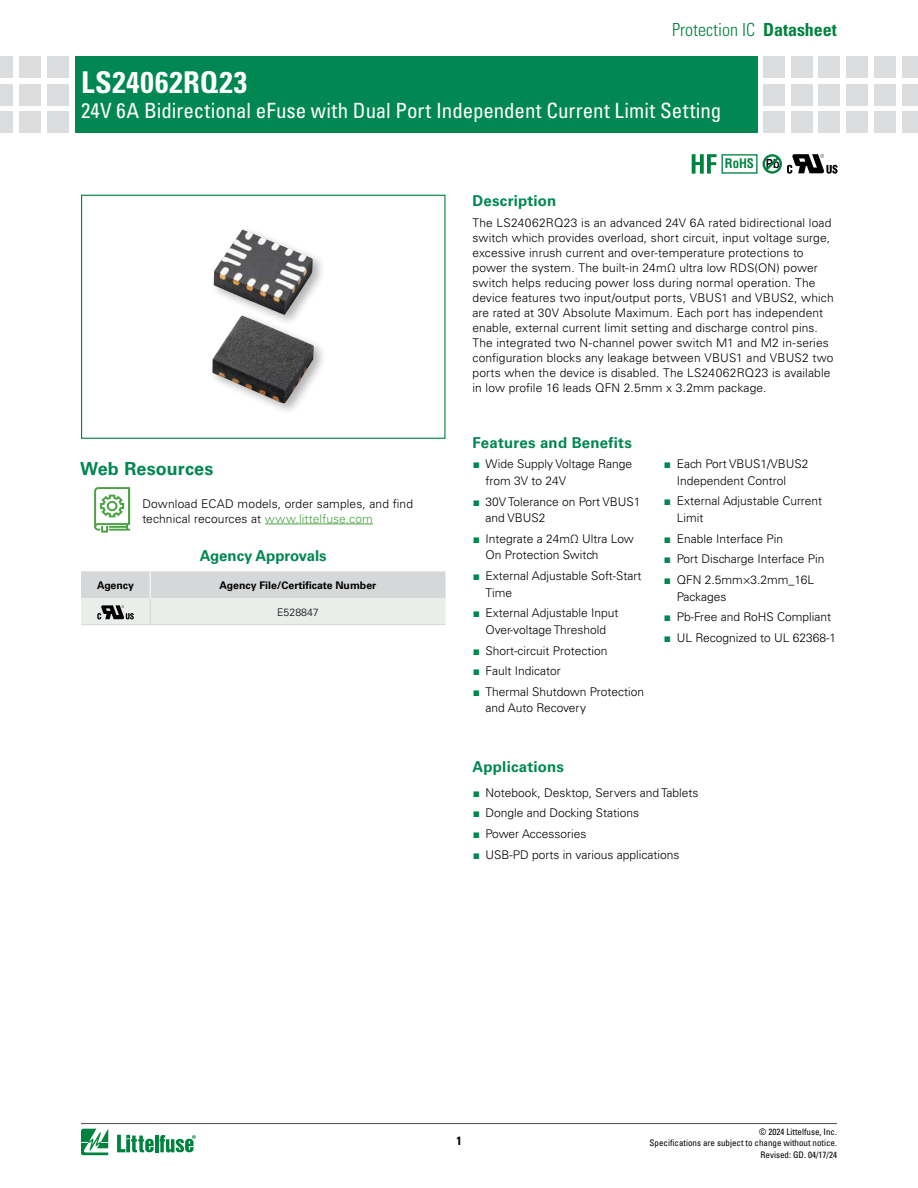
<style>
.page{position:relative;width:918px;height:1188px;background:#fff}
.page>*{position:absolute;margin:0;border:0;box-sizing:border-box;transform-origin:0 0}
.t1{font:700 condensed 30px "Univers LT Std";letter-spacing:.03em;color:#fff}
.t2{font:condensed 21px "Univers LT Std";color:#fff}
.t3{font:300 condensed 18px "Univers LT Std";color:#00823f}
.t4{font:700 18px "Univers LT Std";letter-spacing:.01em;color:#008752}
.t5{font:700 15px "Univers LT Std";letter-spacing:.01em;color:#008752}
.t6{font:700 condensed 12.9px "Helvetica LT Std";color:#00823f}
.t7{font:300 12px/15px "Univers LT Std";color:#000}
.t8{font:700 condensed 12px "Univers LT Std";color:#000}
.t9{font:700 10.5px "Univers LT Std";color:#000}
.t10{font:300 10.5px "Univers LT Std";color:#000}
.t11{font:condensed 9px/10.8px "Univers LT Std";color:#000;text-align:right}
.s1{font-weight:700}
.s2{font-family:"Univers LT Std";font-stretch:expanded;font-size:12.6px;color:#000}
.s3{color:#48a23f}
.s4{font-family:"Arial";font-weight:400;color:#008752}
</style>
<div class="page">
<div style="left:47px;top:56px;width:21px;height:21px;background:#dcddde"></div>
<div style="left:47px;top:84px;width:21px;height:21px;background:#dcddde"></div>
<div style="left:47px;top:112px;width:21px;height:21px;background:#dcddde"></div>
<div style="left:19px;top:56px;width:21px;height:21px;background:#dcddde"></div>
<div style="left:19px;top:84px;width:21px;height:21px;background:#dcddde"></div>
<div style="left:19px;top:112px;width:21px;height:21px;background:#dcddde"></div>
<div style="left:0;top:56px;width:13px;height:21px;background:#dcddde"></div>
<div style="left:0;top:84px;width:13px;height:21px;background:#dcddde"></div>
<div style="left:0;top:112px;width:13px;height:21px;background:#dcddde"></div>
<div style="left:763px;top:56px;width:21px;height:21px;background:#dcddde"></div>
<div style="left:763px;top:84px;width:21px;height:21px;background:#dcddde"></div>
<div style="left:763px;top:112px;width:21px;height:21px;background:#dcddde"></div>
<div style="left:791px;top:56px;width:21px;height:21px;background:#dcddde"></div>
<div style="left:791px;top:84px;width:21px;height:21px;background:#dcddde"></div>
<div style="left:791px;top:112px;width:21px;height:21px;background:#dcddde"></div>
<div style="left:819px;top:56px;width:21px;height:21px;background:#dcddde"></div>
<div style="left:819px;top:84px;width:21px;height:21px;background:#dcddde"></div>
<div style="left:819px;top:112px;width:21px;height:21px;background:#dcddde"></div>
<div style="left:847px;top:56px;width:21px;height:21px;background:#dcddde"></div>
<div style="left:847px;top:84px;width:21px;height:21px;background:#dcddde"></div>
<div style="left:847px;top:112px;width:21px;height:21px;background:#dcddde"></div>
<div style="left:875px;top:56px;width:21px;height:21px;background:#dcddde"></div>
<div style="left:875px;top:84px;width:21px;height:21px;background:#dcddde"></div>
<div style="left:875px;top:112px;width:21px;height:21px;background:#dcddde"></div>
<div style="left:902px;top:56px;width:16px;height:21px;background:#dcddde"></div>
<div style="left:902px;top:84px;width:16px;height:21px;background:#dcddde"></div>
<div style="left:902px;top:112px;width:16px;height:21px;background:#dcddde"></div>
<div style="left:75px;top:56px;width:682px;height:77px;background:#008752"></div>
<hr style="left:81px;top:1123px;width:756px;height:1px;background:#4d4d4f">
<svg style="left:81px;top:1129px;width:27px;height:26px"></svg>
<hr style="left:155px;top:1135px;width:3px;height:17px;background:#00823f">
<svg style="left:160px;top:1135px;width:36px;height:18px"></svg>
<svg style="left:117px;top:1135px;width:37px;height:17px"></svg>
<div style="left:722px;top:154px;width:36px;height:20px;border:1px solid #00823f"></div>
<svg style="left:81px;top:571px;width:365px;height:54px"></svg>
<div style="left:209px;top:226px;width:118px;height:190px;background:#000;opacity:.3"></div>
<img style="left:212px;top:229px;width:102px;height:175px">
<div style="left:81px;top:195px;width:365px;height:244px;border:1px solid #00823f"></div>
<svg style="left:763px;top:154px;width:74px;height:20px"></svg>
<hr style="left:265px;top:524px;width:108px;height:1px;background:#48a23f">
<svg style="left:94px;top:487px;width:36px;height:46px"></svg>
<svg style="left:692px;top:154px;width:25px;height:20px"></svg>
<h3 class="t3" style="left:672px;top:19px;width:166px">Protection IC <span class="s1">Datasheet</span></h3>
<h1 class="t1" style="left:81px;top:64px;width:168px">LS24062RQ23</h1>
<h2 class="t2" style="left:81px;top:97px;width:642px">24V 6A Bidirectional eFuse with Dual Port Independent Current Limit Setting</h2>
<p class="t5" style="left:472px;top:191px;width:85px">Description</p>
<p class="t6" style="left:725px;top:155px;width:56px">RoHS <span class="s2">Pb</span></p>
<p class="t7" style="left:473px;top:215px;width:363px">The LS24062RQ23 is an advanced 24V 6A rated bidirectional load switch which provides overload, short circuit, input voltage surge, excessive inrush current and over-temperature protections to power the system. The built-in 24mΩ ultra low RDS(ON) power switch helps reducing power loss during normal operation. The device features two input/output ports, VBUS1 and VBUS2, which are rated at 30V Absolute Maximum. Each port has independent enable, external current limit setting and discharge control pins.<br>The integrated two N-channel power switch M1 and M2 in-series configuration blocks any leakage between VBUS1 and VBUS2 two ports when the device is disabled. The LS24062RQ23 is available in low profile 16 leads QFN 2.5mm x 3.2mm package.</p>
<h3 class="t4" style="left:80px;top:458px;width:135px">Web Resources</h3>
<p class="t7" style="left:142px;top:496px;width:272px">Download ECAD models, order samples, and find technical recources at <span class="s3">www.littelfuse.com</span></p>
<p class="t5" style="left:200px;top:547px;width:128px">Agency Approvals</p>
<p class="t9" style="left:97px;top:579px;width:38px">Agency</p>
<p class="t9" style="left:220px;top:579px;width:158px">Agency File/Certificate Number</p>
<p class="t10" style="left:277px;top:606px;width:43px">E528847</p>
<p class="t5" style="left:472px;top:434px;width:161px">Features and Benefits</p>
<p class="t7" style="left:486px;top:456px;width:148px;line-height:16.5px;text-indent:-13px"><span class="s4">■</span> Wide Supply Voltage Range from 3V to 24V</p>
<p class="t7" style="left:486px;top:493px;width:157px;line-height:16.5px;text-indent:-13px"><span class="s4">■</span> 30V Tolerance on Port VBUS1 and VBUS2</p>
<p class="t7" style="left:486px;top:530px;width:150px;line-height:16.5px;text-indent:-13px"><span class="s4">■</span> Integrate a 24mΩ Ultra Low<br>On Protection Switch</p>
<p class="t7" style="left:486px;top:568px;width:158px;line-height:16.5px;text-indent:-13px"><span class="s4">■</span> External Adjustable Soft-Start<br>Time</p>
<p class="t7" style="left:473px;top:605px;width:147px;line-height:16.5px;text-align:center"><span class="s4">■</span> External Adjustable Input<br>Over-voltage Threshold</p>
<p class="t7" style="left:473px;top:643px;width:136px"><span class="s4">■</span> Short-circuit Protection</p>
<p class="t7" style="left:473px;top:664px;width:89px"><span class="s4">■</span> Fault Indicator</p>
<p class="t7" style="left:486px;top:684px;width:160px;line-height:16.5px;text-indent:-13px"><span class="s4">■</span> Thermal Shutdown Protection and Auto Recovery</p>
<p class="t5" style="left:472px;top:758px;width:93px">Applications</p>
<p class="t7" style="left:677px;top:456px;width:133px;line-height:16.5px;text-indent:-13px"><span class="s4">■</span> Each Port VBUS1/VBUS2<br>Independent Control</p>
<p class="t7" style="left:677px;top:493px;width:147px;line-height:16.5px;text-indent:-13px"><span class="s4">■</span> External Adjustable Current<br>Limit</p>
<p class="t7" style="left:664px;top:531px;width:121px"><span class="s4">■</span> Enable Interface Pin</p>
<p class="t7" style="left:664px;top:552px;width:162px"><span class="s4">■</span> Port Discharge Interface Pin</p>
<p class="t7" style="left:677px;top:572px;width:139px;line-height:16.5px;text-indent:-13px"><span class="s4">■</span> QFN 2.5mm×3.2mm_16L<br>Packages</p>
<p class="t7" style="left:664px;top:610px;width:169px"><span class="s4">■</span> Pb-Free and RoHS Compliant</p>
<p class="t7" style="left:664px;top:630px;width:174px"><span class="s4">■</span> UL Recognized to UL 62368-1</p>
<p class="t7" style="left:473px;top:785px;width:227px"><span class="s4">■</span> Notebook, Desktop, Servers and Tablets</p>
<p class="t7" style="left:473px;top:806px;width:168px"><span class="s4">■</span> Dongle and Docking Stations</p>
<p class="t7" style="left:473px;top:826px;width:115px"><span class="s4">■</span> Power Accessories</p>
<p class="t7" style="left:473px;top:847px;width:208px"><span class="s4">■</span> USB-PD ports in various applications</p>
<p class="t8" style="left:456px;top:1133px;width:7px">1</p>
<p class="t11" style="left:650px;top:1126px;width:189px">© 2024 Littelfuse, Inc.<br>Specifications are subject to change without notice.</p>
<p class="t11" style="left:761px;top:1149px;width:78px">Revised: GD. 04/17/24</p>
</div>
